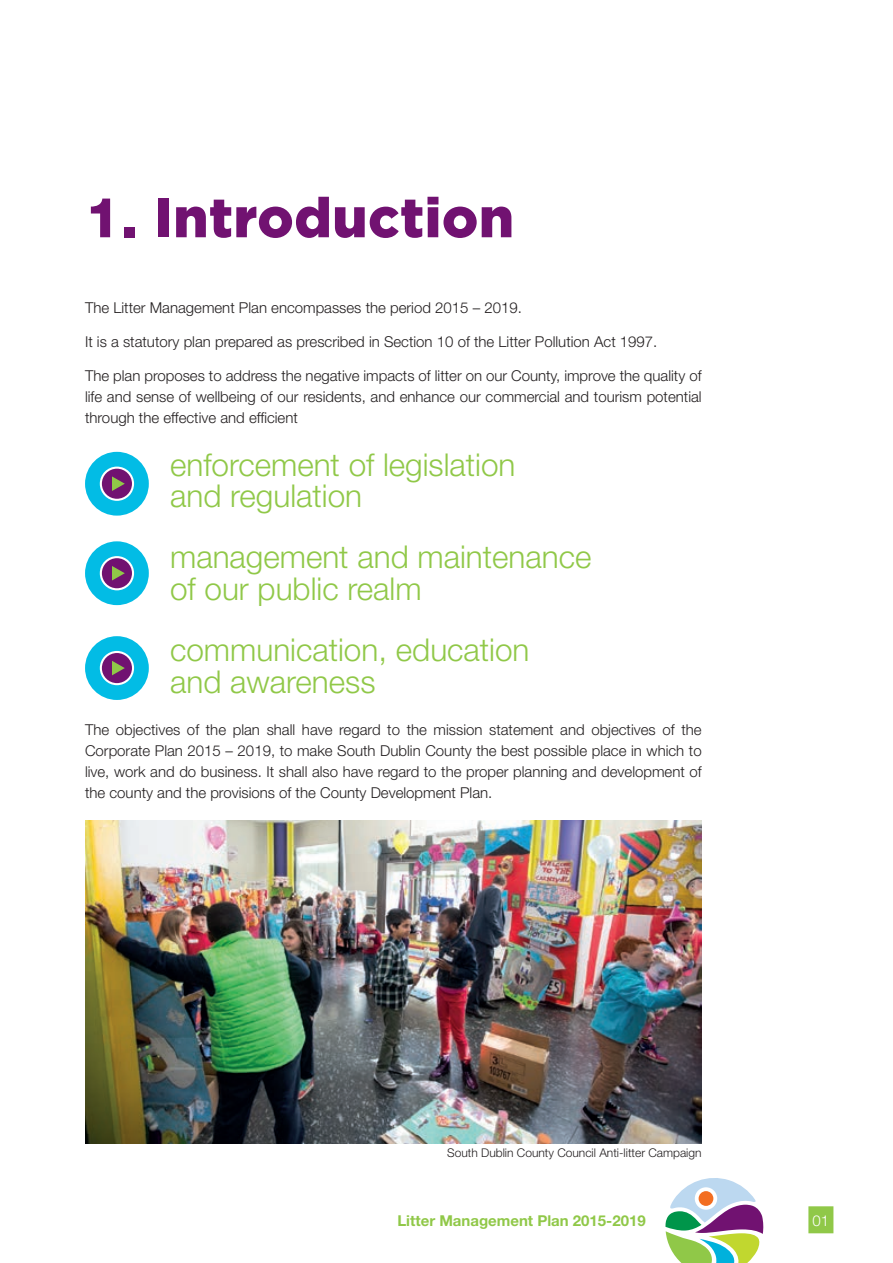
<style>
.page{position:relative;width:893px;height:1263px;background:#fff}
.page>*{position:absolute;margin:0;border:0;box-sizing:border-box;transform-origin:0 0}
.t1{font:900 55.5px "Gotham";letter-spacing:.01em;color:#711271}
.t2{font:300 31.5px/31.5px "Helvetica Neue LT Std";color:#90c848}
.t3{font:300 15px/21px "Helvetica Neue LT Std";color:#231f20;text-align:justify}
.t4{font:700 15px "Helvetica Neue LT Std";color:#90c848}
.t5{font:300 15px "Helvetica Neue LT Std";color:#fff}
.t6{font:300 12px "Helvetica Neue LT Std";color:#231f20}
.s1{font-family:"Helvetica Neue LT Std";font-weight:800}
.s2{color:#90c848}
</style>
<div class="page">
<svg style="left:665px;top:1178px;width:99px;height:85px"></svg>
<div style="left:808px;top:1206px;width:25px;height:27px;background:#90c848"></div>
<svg style="left:85px;top:452px;width:64px;height:64px"></svg>
<svg style="left:85px;top:541px;width:64px;height:64px"></svg>
<svg style="left:85px;top:636px;width:64px;height:64px"></svg>
<img style="left:85px;top:821px;width:617px;height:322px">
<h1 class="t1" style="left:85px;top:186px;width:430px"><span class="s1">1.</span> Introduction</h1>
<p class="t3" style="left:85px;top:297px;width:438px">The Litter Management Plan encompasses the period 2015 – 2019.</p>
<p class="t3" style="left:85px;top:331px;width:574px">It is a statutory plan prepared as prescribed in Section 10 of the Litter Pollution Act 1997.</p>
<p class="t3" style="left:85px;top:365px;width:618px">The plan proposes to address the negative impacts of litter on our County, improve the quality of life and sense of wellbeing of our residents, and enhance our commercial and tourism potential through the effective and efficient</p>
<h2 class="t2" style="left:170px;top:448px;width:347px">enforcement of legislation and regulation</h2>
<h2 class="t2" style="left:170px;top:541px;width:423px">management and maintenance of our public realm</h2>
<h2 class="t2" style="left:170px;top:633px;width:361px">communication, education and awareness</h2>
<p class="t3" style="left:85px;top:719px;width:618px">The objectives of the plan shall have regard to the mission statement and objectives of the Corporate Plan 2015 – 2019, to make South Dublin County the best possible place in which to live, work and do business. It shall also have regard to the proper planning and development of the county and the provisions of the County Development Plan.</p>
<p class="t6" style="left:447px;top:1145px;width:256px">South Dublin County Council Anti-litter Campaign</p>
<p class="t4" style="left:397px;top:1211px;width:250px">Litter Management Plan 2015-2019</p>
<p class="t5" style="left:813px;top:1211px;width:22px">01<span class="s2">.</span></p>
</div>
